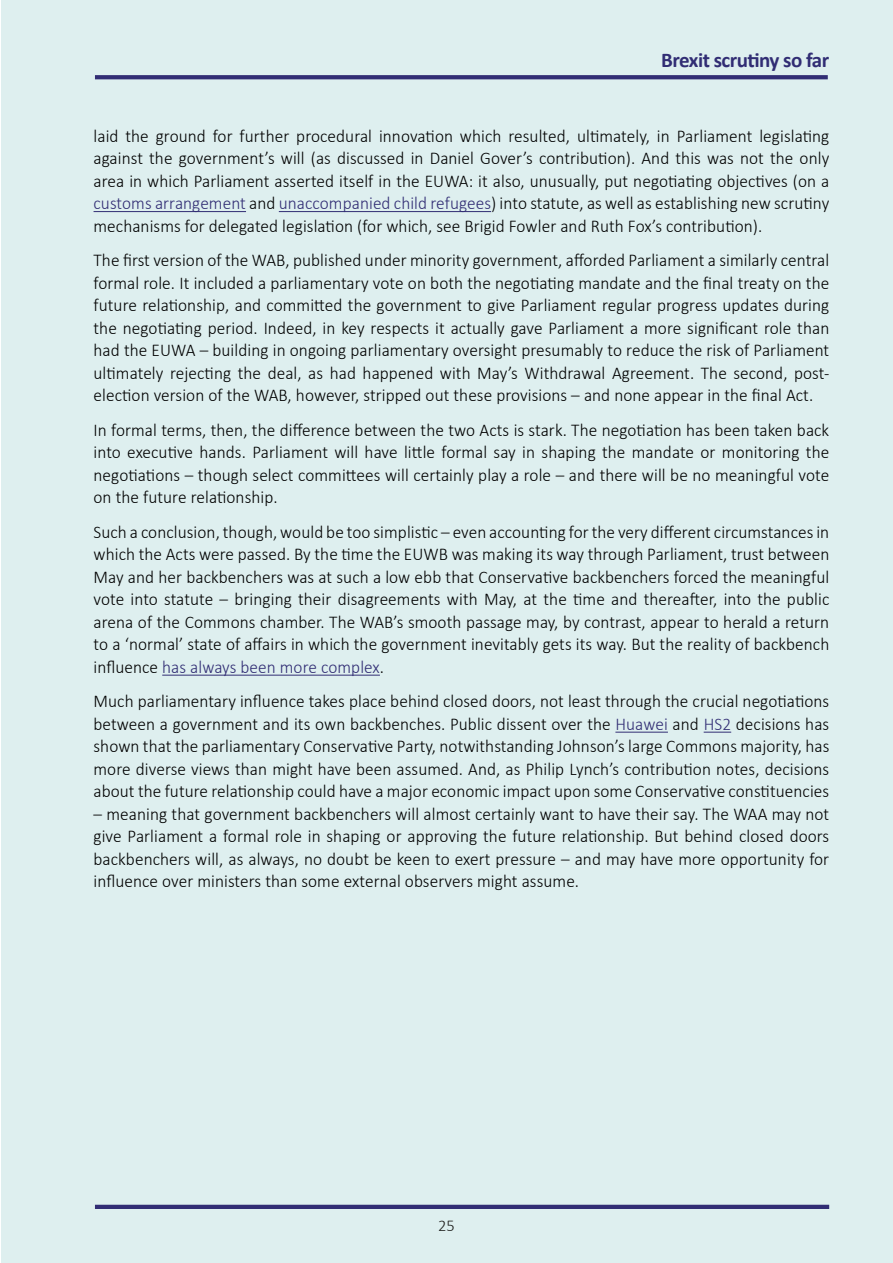
<style>
.page{position:relative;width:893px;height:1263px;background:#fff}
.page>*{position:absolute;margin:0;border:0;box-sizing:border-box;transform-origin:0 0}
.t1{font:700 21px "Calibri";letter-spacing:-.025em;color:#312d74}
.Body{font:300 18px/22.5px "Calibri";letter-spacing:.005em;color:#000;text-align:justify;scale:.96 1}
.t2{font:300 16.5px "Calibri";color:#1d1d1b}
.s1{color:#312d74}
</style>
<div class="page">
<div style="left:1px;top:0;width:892px;height:1263px;background:#deefef"></div>
<svg style="left:95px;top:75px;width:733px;height:4px;background:#363277"></svg>
<hr style="left:95px;top:1205px;width:734px;height:4px;background:#312d74">
<hr style="left:94px;top:211px;width:152px;height:1px;background:#312d74">
<hr style="left:279px;top:211px;width:212px;height:1px;background:#312d74">
<hr style="left:162px;top:675px;width:218px;height:1px;background:#312d74">
<hr style="left:615px;top:732px;width:53px;height:1px;background:#312d74">
<svg style="left:704px;top:732px;width:27px;height:1px"></svg>
<p class="t1" style="left:661px;top:47px;width:169px">Brexit scrutiny so far</p>
<p class="Body" style="left:94px;top:124px;width:768px">laid the ground for further procedural innovation which resulted, ultimately, in Parliament legislating against the government’s will (as discussed in Daniel Gover’s contribution). And this was not the only area in which Parliament asserted itself in the EUWA: it also, unusually, put negotiating objectives (on a <span class="s1">customs arrangement</span> and <span class="s1">unaccompanied child refugees</span>) into statute, as well as establishing new scrutiny mechanisms for delegated legislation (for which, see Brigid Fowler and Ruth Fox’s contribution).</p>
<p class="Body" style="left:94px;top:249px;width:768px">The first version of the WAB, published under minority government, afforded Parliament a similarly central formal role. It included a parliamentary vote on both the negotiating mandate and the final treaty on the future relationship, and committed the government to give Parliament regular progress updates during the negotiating period. Indeed, in key respects it actually gave Parliament a more significant role than had the EUWA – building in ongoing parliamentary oversight presumably to reduce the risk of Parliament ultimately rejecting the deal, as had happened with May’s Withdrawal Agreement. The second, post&shy;election version of the WAB, however, stripped out these provisions – and none appear in the final Act.</p>
<p class="Body" style="left:94px;top:418px;width:768px">In formal terms, then, the difference between the two Acts is stark. The negotiation has been taken back into executive hands. Parliament will have little formal say in shaping the mandate or monitoring the negotiations – though select committees will certainly play a role – and there will be no meaningful vote on the future relationship.</p>
<p class="Body" style="left:94px;top:520px;width:768px">Such a conclusion, though, would be too simplistic – even accounting for the very different circumstances in which the Acts were passed. By the time the EUWB was making its way through Parliament, trust between May and her backbenchers was at such a low ebb that Conservative backbenchers forced the meaningful vote into statute – bringing their disagreements with May, at the time and thereafter, into the public arena of the Commons chamber. The WAB’s smooth passage may, by contrast, appear to herald a return to a ‘normal’ state of affairs in which the government inevitably gets its way. But the reality of backbench influence <span class="s1">has always been more complex</span>.</p>
<p class="Body" style="left:94px;top:690px;width:768px">Much parliamentary influence takes place behind closed doors, not least through the crucial negotiations between a government and its own backbenches. Public dissent over the <span class="s1">Huawei</span> and <span class="s1">HS2</span> decisions has shown that the parliamentary Conservative Party, notwithstanding Johnson’s large Commons majority, has more diverse views than might have been assumed. And, as Philip Lynch’s contribution notes, decisions about the future relationship could have a major economic impact upon some Conservative constituencies</p>
<p class="Body" style="left:94px;top:802px;width:768px">– meaning that government backbenchers will almost certainly want to have their say. The WAA may not give Parliament a formal role in shaping or approving the future relationship. But behind closed doors backbenchers will, as always, no doubt be keen to exert pressure – and may have more opportunity for influence over ministers than some external observers might assume.</p>
<p class="t2" style="left:438px;top:1216px;width:18px">25</p>
</div>
